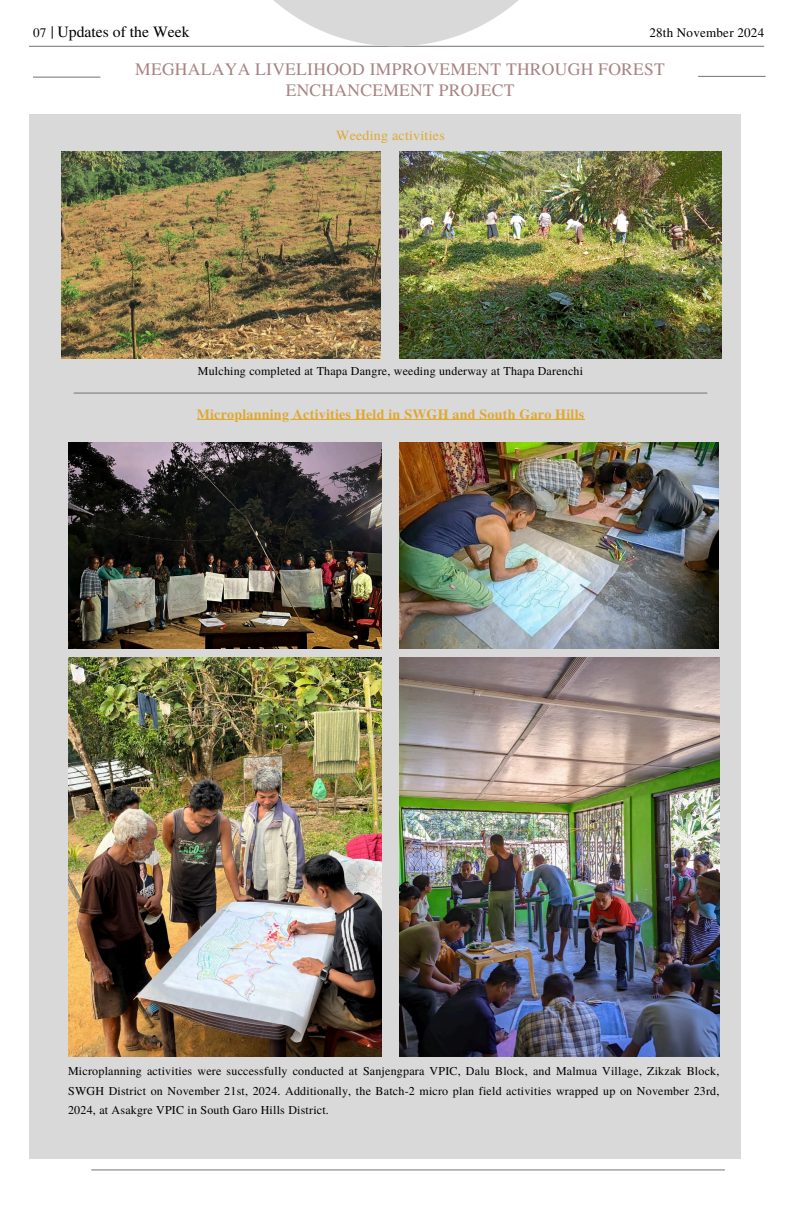
<style>
.page{position:relative;width:792px;height:1224px;background:#fff}
.page>*{position:absolute;margin:0;border:0;box-sizing:border-box;transform-origin:0 0}
.t1{font:17.5px/20.2px "Te X Gyre Termes";letter-spacing:.015em;color:#a88484;text-align:center}
.t2{font:15.7px "Te X Gyre Termes";color:#000}
.t3{font:700 14px "Te X Gyre Termes";letter-spacing:.015em;color:#dfa932}
.t4{font:14px "Te X Gyre Termes";letter-spacing:.015em;color:#dfa932}
.t5{font:13.1px "Te X Gyre Termes";letter-spacing:.015em;color:#000}
.t6{font:12px/19.5px "Te X Gyre Termes";letter-spacing:.015em;color:#000;text-align:justify}
</style>
<div class="page">
<svg style="left:52px;top:26px;width:1px;height:13px"></svg>
<hr style="left:29px;top:46px;width:735px;height:1px;background:#737373">
<hr style="left:33px;top:77px;width:67px;height:1px;background:#737373">
<hr style="left:698px;top:76px;width:68px;height:1px;background:#737373">
<svg style="left:210px;top:0;width:372px;height:46px"></svg>
<hr style="left:91px;top:1170px;width:634px;height:1px;background:#737373">
<div style="left:29px;top:114px;width:711px;height:1044px;background:#d9d9d9"></div>
<img style="left:68px;top:442px;width:313px;height:207px">
<img style="left:61px;top:152px;width:320px;height:206px">
<img style="left:399px;top:152px;width:323px;height:206px">
<hr style="left:74px;top:393px;width:633px;height:1px;background:#737373">
<img style="left:399px;top:442px;width:320px;height:207px">
<img style="left:68px;top:658px;width:313px;height:398px">
<img style="left:399px;top:658px;width:320px;height:398px">
<hr style="left:197px;top:419px;width:388px;height:1px;background:#dfa932">
<p class="t5" style="left:33px;top:24px;width:15px">07</p>
<p class="t2" style="left:58px;top:21px;width:134px">Updates of the Week</p>
<h4 class="t5" style="left:649px;top:24px;width:116px">28th November 2024</h4>
<p class="t1" style="left:135px;top:59px;width:531px">MEGHALAYA LIVELIHOOD IMPROVEMENT THROUGH FOREST<br>ENCHANCEMENT PROJECT</p>
<p class="t4" style="left:336px;top:125px;width:110px">Weeding activities</p>
<p class="t6" style="left:198px;top:361px;width:387px">Mulching completed at Thapa Dangre, weeding underway at Thapa Darenchi</p>
<p class="t3" style="left:197px;top:403px;width:389px">Microplanning Activities Held in SWGH and South Garo Hills</p>
<p class="t6" style="left:68px;top:1061px;width:653px">Microplanning activities were successfully conducted at Sanjengpara VPIC, Dalu Block, and Malmua Village, Zikzak Block, SWGH District on November 21st, 2024. Additionally, the Batch-2 micro plan field activities wrapped up on November 23rd, 2024, at Asakgre VPIC in South Garo Hills District.</p>
</div>
